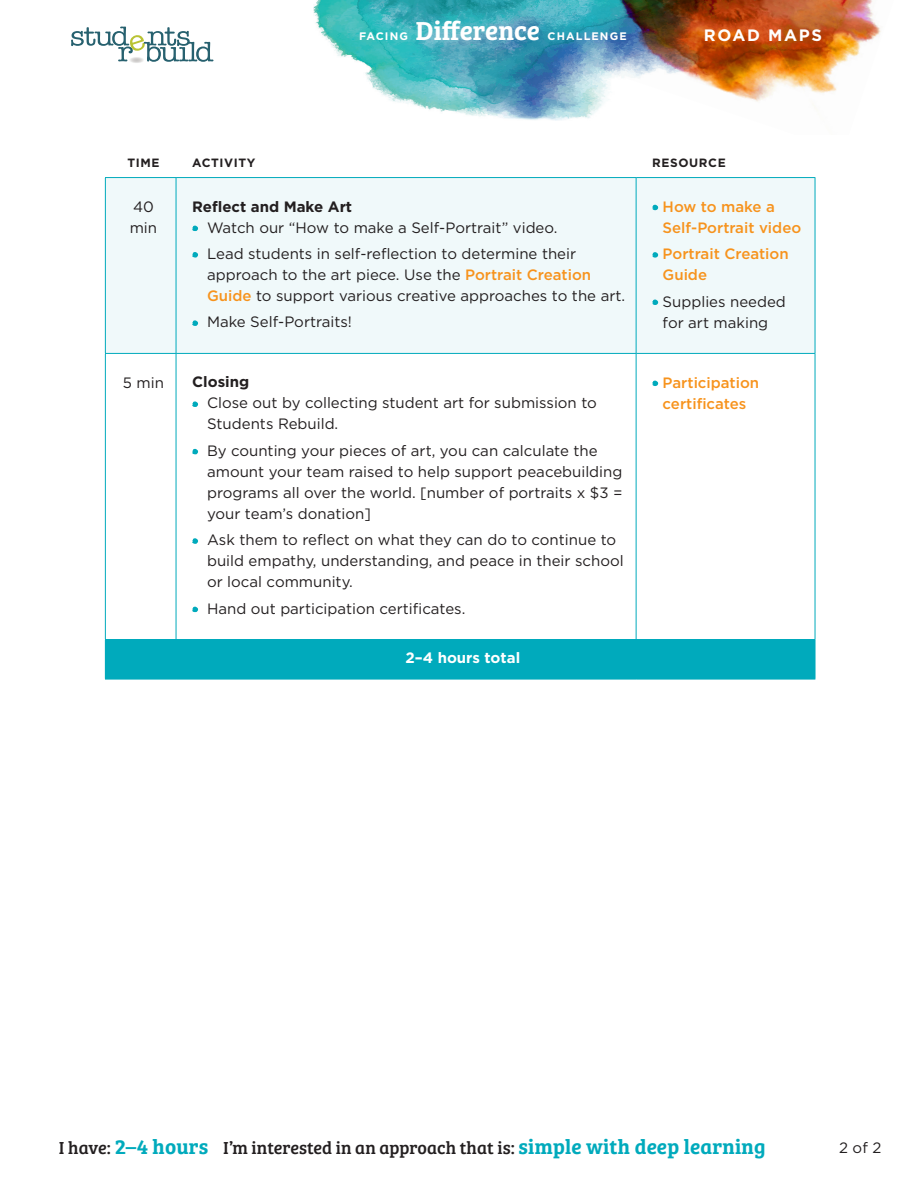
<style>
.page{position:relative;width:918px;height:1188px;background:#fff}
.page>*{position:absolute;margin:0;border:0;box-sizing:border-box;transform-origin:0 0}
.t1{font:27px "Bree Serif Sb";color:#fff}
.chart_H1{font:18px "Bree Serif";color:#231f20}
.t2{font:700 16.5px "Gotham";letter-spacing:.1em;color:#fff}
.chart_body{font:15px/21px "Gotham";color:#231f20}
.chart_body-2{font:500 15px/21px "Gotham";color:#f7931d}
.chart_H2{font:700 15px "Gotham";color:#231f20}
.chart_body-3{font:700 15px "Gotham";color:#fff}
.heading_2{font:700 12px "Gotham";letter-spacing:.05em;color:#231f20}
.t3{font:700 10.95px "Gotham";letter-spacing:.1em;color:#fff}
.s1{font-weight:500;color:#f7931d}
.s2{font-family:"Bree Serif Sb";font-size:21px;color:#00aabc}
</style>
<div class="page">
<img style="left:314px;top:0;width:270px;height:120px">
<img style="left:584px;top:0;width:297px;height:118px">
<div style="left:106px;top:178px;width:709px;height:175px;background:#f0f9fa"></div>
<div style="left:105px;top:640px;width:710px;height:39px;background:#00aabc"></div>
<hr style="left:105px;top:178px;width:1px;height:175px;background:#00aabc">
<hr style="left:176px;top:178px;width:1px;height:175px;background:#00aabc">
<hr style="left:636px;top:178px;width:1px;height:175px;background:#00aabc">
<hr style="left:815px;top:178px;width:1px;height:175px;background:#00aabc">
<hr style="left:105px;top:353px;width:71px;height:1px;background:#00aabc">
<hr style="left:105px;top:354px;width:1px;height:285px;background:#00aabc">
<hr style="left:176px;top:353px;width:460px;height:1px;background:#00aabc">
<hr style="left:176px;top:354px;width:1px;height:285px;background:#00aabc">
<hr style="left:636px;top:353px;width:179px;height:1px;background:#00aabc">
<hr style="left:636px;top:354px;width:1px;height:285px;background:#00aabc">
<hr style="left:815px;top:354px;width:1px;height:285px;background:#00aabc">
<hr style="left:105px;top:639px;width:71px;height:1px;background:#00aabc">
<hr style="left:176px;top:639px;width:460px;height:1px;background:#00aabc">
<hr style="left:636px;top:639px;width:179px;height:1px;background:#00aabc">
<hr style="left:815px;top:640px;width:1px;height:39px;background:#00aabc">
<hr style="left:105px;top:679px;width:71px;height:1px;background:#00aabc">
<hr style="left:176px;top:679px;width:460px;height:1px;background:#00aabc">
<hr style="left:636px;top:679px;width:179px;height:1px;background:#00aabc">
<hr style="left:105px;top:177px;width:71px;height:1px;background:#00aabc">
<hr style="left:176px;top:177px;width:460px;height:1px;background:#00aabc">
<hr style="left:636px;top:177px;width:179px;height:1px;background:#00aabc">
<svg style="left:192px;top:226px;width:6px;height:5px"></svg>
<svg style="left:192px;top:252px;width:6px;height:5px"></svg>
<svg style="left:192px;top:320px;width:6px;height:6px"></svg>
<svg style="left:652px;top:205px;width:6px;height:5px"></svg>
<svg style="left:652px;top:252px;width:6px;height:6px"></svg>
<svg style="left:652px;top:300px;width:6px;height:5px"></svg>
<svg style="left:192px;top:401px;width:6px;height:6px"></svg>
<svg style="left:192px;top:449px;width:6px;height:5px"></svg>
<svg style="left:192px;top:538px;width:6px;height:6px"></svg>
<svg style="left:192px;top:607px;width:6px;height:5px"></svg>
<svg style="left:652px;top:381px;width:6px;height:5px"></svg>
<svg style="left:71px;top:27px;width:142px;height:35px"></svg>
<p class="t3" style="left:359px;top:30px;width:50px">FACING</p>
<h1 class="t1" style="left:416px;top:10px;width:126px">Difference</h1>
<p class="t3" style="left:548px;top:30px;width:81px">CHALLENGE</p>
<p class="t2" style="left:704px;top:26px;width:120px">ROAD MAPS</p>
<p class="heading_2" style="left:127px;top:156px;width:34px">TIME</p>
<p class="heading_2" style="left:192px;top:156px;width:65px">ACTIVITY</p>
<p class="heading_2" style="left:652px;top:156px;width:75px">RESOURCE</p>
<p class="chart_body" style="left:130px;top:196px;width:29px">40 min</p>
<p class="chart_H2" style="left:192px;top:198px;width:161px">Reflect and Make Art</p>
<p class="chart_body-2" style="left:663px;top:196px;width:140px">How to make a<br>Self-Portrait video</p>
<p class="chart_body-2" style="left:663px;top:243px;width:128px">Portrait Creation<br>Guide</p>
<p class="chart_body" style="left:663px;top:290px;width:125px">Supplies needed for art making</p>
<p class="chart_body" style="left:207px;top:216px;width:352px">Watch our “How to make a Self-Portrait” video.</p>
<p class="chart_body" style="left:207px;top:243px;width:420px">Lead students in self-reflection to determine their approach to the art piece. Use the <span class="s1">Portrait Creation<br>Guide</span> to support various creative approaches to the art.</p>
<p class="chart_body" style="left:207px;top:311px;width:146px">Make Self-Portraits!</p>
<p class="chart_body" style="left:123px;top:371px;width:43px">5 min</p>
<p class="chart_H2" style="left:192px;top:373px;width:59px">Closing</p>
<p class="chart_body" style="left:207px;top:392px;width:391px">Close out by collecting student art for submission to<br>Students Rebuild.</p>
<p class="chart_body" style="left:207px;top:440px;width:417px">By counting your pieces of art, you can calculate the amount your team raised to help support peacebuilding programs all over the world. [number of portraits x $3 = your team’s donation]</p>
<p class="chart_body" style="left:207px;top:529px;width:418px">Ask them to reflect on what they can do to continue to build empathy, understanding, and peace in their school or local community.</p>
<p class="chart_body" style="left:207px;top:598px;width:260px">Hand out participation certificates.</p>
<p class="chart_body-3" style="left:406px;top:649px;width:116px">2–4 hours total</p>
<p class="chart_body-2" style="left:663px;top:371px;width:98px">Participation certificates</p>
<p class="chart_H1" style="left:59px;top:1134px;width:708px">I have: <span class="s2">2–4 hours</span> I’m interested in an approach that is: <span class="s2">simple with deep learning</span></p>
<p class="chart_body" style="left:839px;top:1137px;width:44px">2 of 2</p>
</div>
